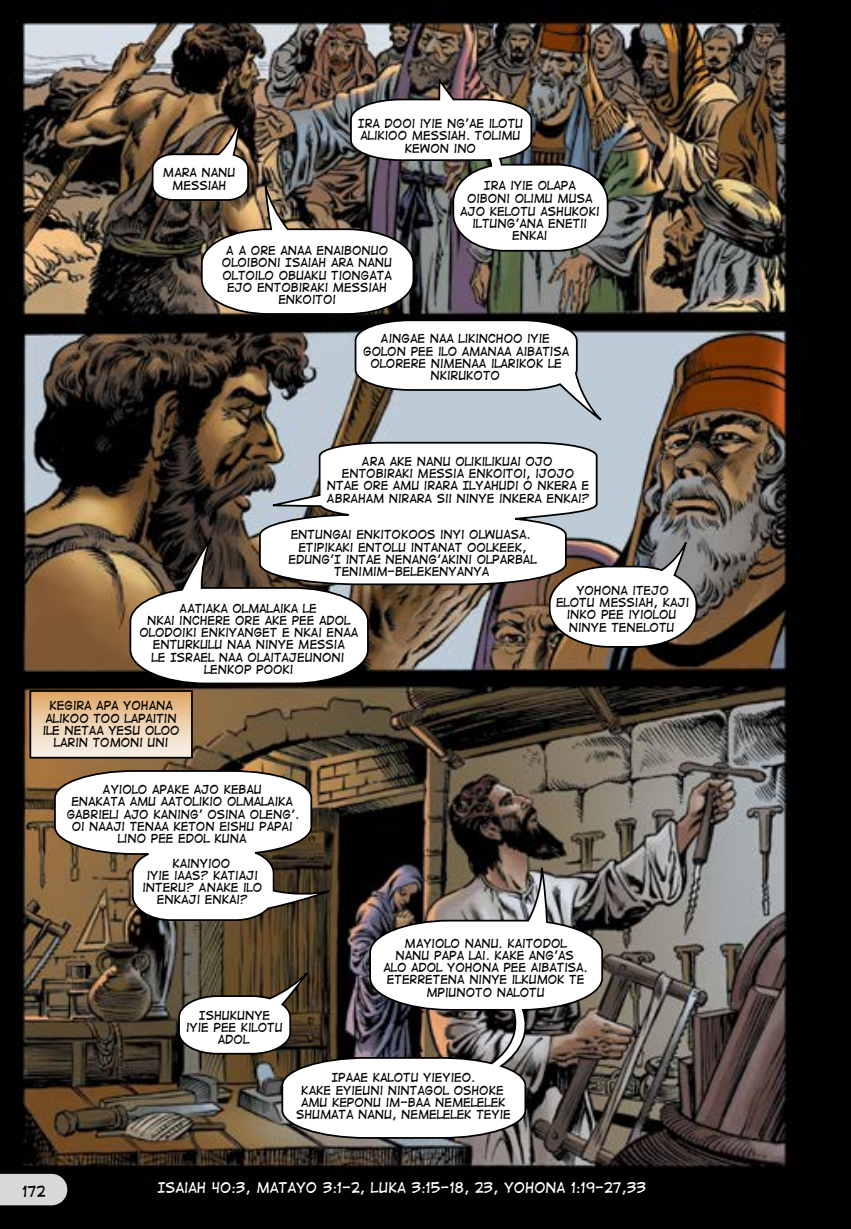
<style>
.page{position:relative;width:851px;height:1229px;background:#fff}
.page>*{position:absolute;margin:0;border:0;box-sizing:border-box;transform-origin:0 0}
.t1{font:14px "Digital Strip";color:#000}
.t2{font:13.47px "Digital Strip";color:#fff}
.t3{font:11.38px/12.2px "Digital Strip";color:#000;text-align:center}
</style>
<div class="page">
<img style="left:0;top:0;width:850px;height:1228px">
<div style="left:30px;top:691px;width:162px;height:66px;background:linear-gradient(to bottom,#e0a869,#faf6ef)"></div>
<div style="left:29px;top:690px;width:164px;height:68px;border:2px solid #000"></div>
<img style="left:349px;top:75px;width:260px;height:23px">
<img style="left:151px;top:98px;width:467px;height:337px">
<svg style="left:258px;top:441px;width:340px;height:145px"></svg>
<svg style="left:548px;top:522px;width:150px;height:126px"></svg>
<svg style="left:129px;top:517px;width:240px;height:168px"></svg>
<svg style="left:53px;top:769px;width:303px;height:153px"></svg>
<svg style="left:177px;top:953px;width:103px;height:102px"></svg>
<img style="left:280px;top:846px;width:324px;height:293px">
<svg style="left:0;top:1173px;width:67px;height:32px;background:#c8c8c8"></svg>
<p class="t3" style="left:163px;top:167px;width:74px">MARA NANU<br>MESSIAH</p>
<p class="t3" style="left:358px;top:117px;width:167px">IRA DOOI IYIE NG’AE ILOTU<br>ALIKIOO MESSIAH. TOLIMU<br>KEWON INO</p>
<p class="t3" style="left:460px;top:179px;width:141px">IRA IYIE OLAPA<br>OIBONI OLIMU MUSA<br>AJO KELOTU ASHUKOKI<br>ILTUNG’ANA ENETII<br>ENKAI</p>
<p class="t3" style="left:222px;top:244px;width:172px">A A ORE ANAA ENAIBONUO<br>OLOIBONI ISAIAH ARA NANU<br>OLTOILO OBUAKU TIONGATA<br>EJO ENTOBIRAKI MESSIAH<br>ENKOITOI</p>
<p class="t3" style="left:363px;top:333px;width:207px">AINGAE NAA LIKINCHOO IYIE<br>GOLON PEE ILO AMANAA AIBATISA<br>OLORERE NIMENAA ILARIKOK LE<br>NKIRUKOTO</p>
<p class="t3" style="left:326px;top:455px;width:264px">ARA AKE NANU OLIKILIKUAI OJO ENTOBIRAKI MESSIA ENKOITOI, IJOJO NTAE ORE AMU IRARA ILYAHUDI O NKERA E ABRAHAM NIRARA SII NINYE INKERA ENKAI?</p>
<p class="t3" style="left:288px;top:529px;width:249px">ENTUNGAI ENKITOKOOS INYI OLWUASA.<br>ETIPIKAKI ENTOLU INTANAT OOLKEEK, EDUNG’I INTAE NENANG’AKINI OLPARBAL TENIMIM-BELEKENYANYA</p>
<p class="t3" style="left:556px;top:584px;width:134px">YOHONA ITEJO<br>ELOTU MESSIAH, KAJI<br>INKO PEE IYIOLOU<br>NINYE TENELOTU</p>
<p class="t3" style="left:139px;top:602px;width:220px">AATIAKA OLMALAIKA LE<br>NKAI INCHERE ORE AKE PEE ADOL<br>OLODOIKI ENKIYANGET E NKAI ENAA<br>ENTURKULU NAA NINYE MESSIA<br>LE ISRAEL NAA OLAITAJEUNONI<br>LENKOP POOKI</p>
<p class="t3" style="left:43px;top:699px;width:138px">KEGIRA APA YOHANA<br>ALIKOO TOO LAPAITIN<br>ILE NETAA YESU OLOO<br>LARIN TOMONI UNI</p>
<p class="t3" style="left:67px;top:783px;width:234px">AYIOLO APAKE AJO KEBAU<br>ENAKATA AMU AATOLIKIO OLMALAIKA<br>GABRIELI AJO KANING’ OSINA OLENG’.<br>OI NAAJI TENAA KETON EISHU PAPAI<br>LINO PEE EDOL KUNA</p>
<p class="t3" style="left:142px;top:857px;width:121px">KAINYIOO<br>IYIE IAAS? KATIAJI<br>INTERU? ANAKE ILO<br>ENKAJI ENKAI?</p>
<p class="t3" style="left:186px;top:1008px;width:98px">ISHUKUNYE<br>IYIE PEE KILOTU<br>ADOL</p>
<p class="t3" style="left:383px;top:936px;width:206px">MAYIOLO NANU. KAITODOL<br>NANU PAPA LAI. KAKE ANG’AS<br>ALO ADOL YOHONA PEE AIBATISA.<br>ETERRETENA NINYE ILKUMOK TE<br>MPIUNOTO NALOTU</p>
<p class="t3" style="left:296px;top:1071px;width:216px">IPAAE KALOTU YIEYIEO.<br>KAKE EYIEUNI NINTAGOL OSHOKE<br>AMU KEPONU IM-BAA NEMELELEK<br>SHUMATA NANU, NEMELELEK TEYIE</p>
<p class="t1" style="left:22px;top:1183px;width:25px">172</p>
<p class="t2" style="left:157px;top:1180px;width:490px">ISAIAH 40:3, MATAYO 3:1-2, LUKA 3:15-18, 23, YOHONA 1:19-27,33</p>
</div>
